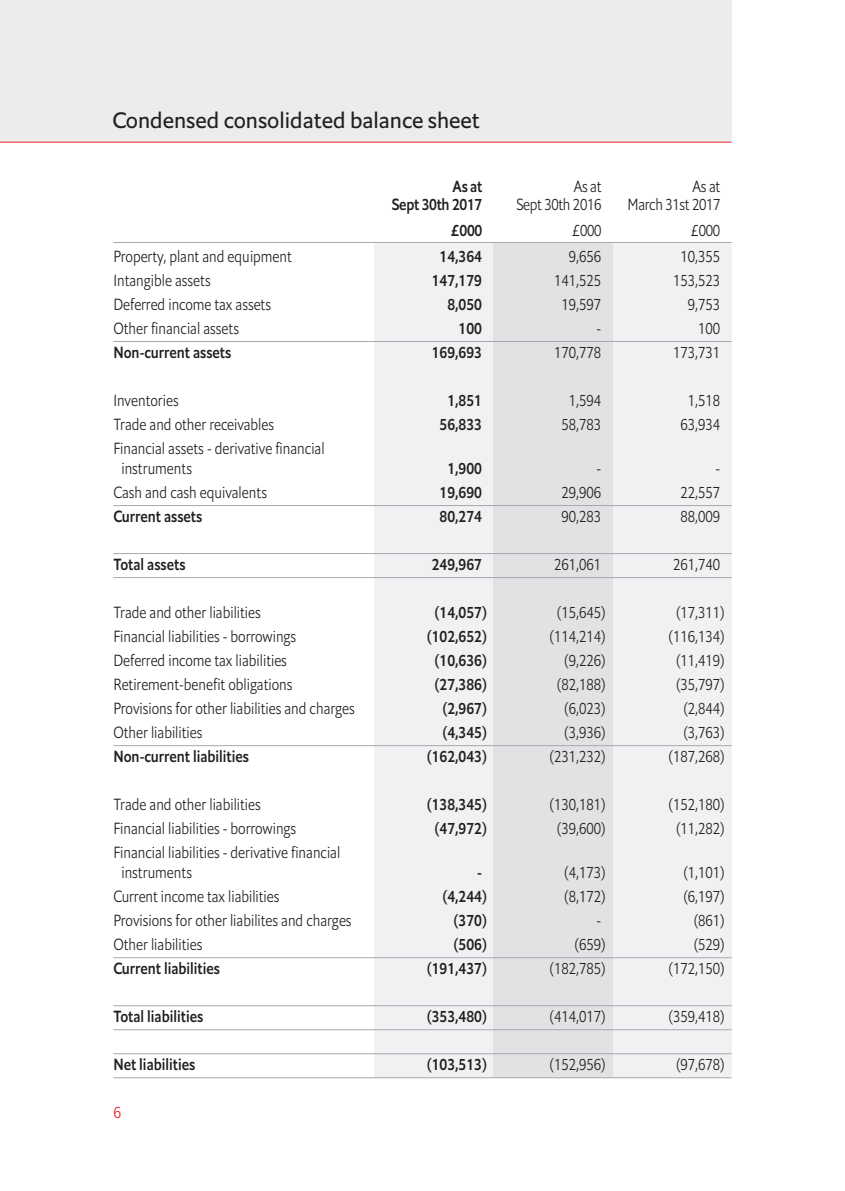
<style>
.page{position:relative;width:845px;height:1191px;background:#fff}
.page>*{position:absolute;margin:0;border:0;box-sizing:border-box;transform-origin:0 0}
.Table_title{font:22px "Econ Sans Reg";color:#231f20}
.TABLE_BODY{font:16px "Econ Sans Cnd Lig";color:#231f20;scale:.95 1}
.TABLE_BODY-2{font:16px "Econ Sans Cnd Med";color:#231f20;scale:.95 1}
.TABLE_HEAD{font:16px "Econ Sans Cnd Lig";letter-spacing:-.02em;color:#231f20;scale:.95 1}
.TABLE_HEAD-2{font:16px "Econ Sans Cnd Med";letter-spacing:-.02em;color:#231f20;scale:.95 1}
.t1{font:16px "Econ Sans Cnd Lig";color:#ee1d23}
</style>
<div class="page">
<div style="left:0;top:0;width:731px;height:142px;background:#ececee"></div>
<hr style="left:0;top:142px;width:731px;height:1px;background:#ee1d23">
<div style="left:374px;top:243px;width:357px;height:834px;background:#f0f1f2"></div>
<div style="left:493px;top:243px;width:119px;height:834px;background:#e1e2e4"></div>
<hr style="left:113px;top:242px;width:618px;height:1px;background:#a8a9ad">
<hr style="left:113px;top:341px;width:618px;height:1px;background:#a8a9ad">
<hr style="left:113px;top:505px;width:618px;height:1px;background:#a8a9ad">
<hr style="left:113px;top:553px;width:618px;height:1px;background:#a8a9ad">
<hr style="left:113px;top:577px;width:618px;height:1px;background:#a8a9ad">
<hr style="left:113px;top:745px;width:618px;height:1px;background:#a8a9ad">
<hr style="left:113px;top:957px;width:618px;height:1px;background:#a8a9ad">
<hr style="left:113px;top:1005px;width:618px;height:1px;background:#a8a9ad">
<hr style="left:113px;top:1029px;width:618px;height:1px;background:#a8a9ad">
<hr style="left:113px;top:1053px;width:618px;height:1px;background:#a8a9ad">
<hr style="left:113px;top:1077px;width:618px;height:1px;background:#a8a9ad">
<p class="Table_title" style="left:112px;top:106px;width:369px">Condensed consolidated balance sheet</p>
<p class="TABLE_HEAD-2" style="left:452px;top:176px;width:33px">As at</p>
<p class="TABLE_HEAD" style="left:574px;top:176px;width:31px">As at</p>
<p class="TABLE_HEAD" style="left:692px;top:176px;width:31px">As at</p>
<p class="TABLE_HEAD-2" style="left:392px;top:194px;width:97px">Sept 30th 2017</p>
<p class="TABLE_HEAD" style="left:516px;top:194px;width:91px">Sept 30th 2016</p>
<p class="TABLE_HEAD" style="left:627px;top:194px;width:99px">March 31st 2017</p>
<p class="TABLE_HEAD-2" style="left:450px;top:220px;width:35px">£000</p>
<p class="TABLE_HEAD" style="left:572px;top:220px;width:33px">£000</p>
<p class="TABLE_HEAD" style="left:690px;top:220px;width:33px">£000</p>
<p class="TABLE_BODY" style="left:113px;top:246px;width:189px">Property, plant and equipment</p>
<p class="TABLE_BODY-2" style="left:439px;top:246px;width:46px">14,364</p>
<p class="TABLE_BODY" style="left:569px;top:246px;width:36px">9,656</p>
<p class="TABLE_BODY" style="left:680px;top:246px;width:43px">10,355</p>
<p class="TABLE_BODY" style="left:113px;top:270px;width:104px">Intangible assets</p>
<p class="TABLE_BODY-2" style="left:432px;top:270px;width:54px">147,179</p>
<p class="TABLE_BODY" style="left:554px;top:270px;width:51px">141,525</p>
<p class="TABLE_BODY" style="left:673px;top:270px;width:51px">153,523</p>
<p class="TABLE_BODY" style="left:113px;top:294px;width:168px">Deferred income tax assets</p>
<p class="TABLE_BODY-2" style="left:447px;top:294px;width:38px">8,050</p>
<p class="TABLE_BODY" style="left:561px;top:294px;width:43px">19,597</p>
<p class="TABLE_BODY" style="left:688px;top:294px;width:36px">9,753</p>
<p class="TABLE_BODY" style="left:113px;top:318px;width:134px">Other financial assets</p>
<p class="TABLE_BODY-2" style="left:458px;top:318px;width:26px">100</p>
<p class="TABLE_BODY" style="left:596px;top:318px;width:7px">-</p>
<p class="TABLE_BODY" style="left:698px;top:318px;width:25px">100</p>
<p class="TABLE_BODY-2" style="left:113px;top:342px;width:126px">Non-current assets</p>
<p class="TABLE_BODY-2" style="left:432px;top:342px;width:54px">169,693</p>
<p class="TABLE_BODY" style="left:554px;top:342px;width:51px">170,778</p>
<p class="TABLE_BODY" style="left:673px;top:342px;width:51px">173,731</p>
<p class="TABLE_BODY" style="left:113px;top:390px;width:70px">Inventories</p>
<p class="TABLE_BODY-2" style="left:447px;top:390px;width:38px">1,851</p>
<p class="TABLE_BODY" style="left:569px;top:390px;width:36px">1,594</p>
<p class="TABLE_BODY" style="left:688px;top:390px;width:36px">1,518</p>
<p class="TABLE_BODY" style="left:113px;top:414px;width:171px">Trade and other receivables</p>
<p class="TABLE_BODY-2" style="left:439px;top:414px;width:46px">56,833</p>
<p class="TABLE_BODY" style="left:561px;top:414px;width:43px">58,783</p>
<p class="TABLE_BODY" style="left:680px;top:414px;width:43px">63,934</p>
<p class="TABLE_BODY" style="left:113px;top:438px;width:224px">Financial assets - derivative financial</p>
<p class="TABLE_BODY" style="left:121px;top:458px;width:76px">instruments</p>
<p class="TABLE_BODY-2" style="left:447px;top:458px;width:38px">1,900</p>
<p class="TABLE_BODY" style="left:596px;top:458px;width:7px">-</p>
<p class="TABLE_BODY" style="left:715px;top:458px;width:7px">-</p>
<p class="TABLE_BODY" style="left:113px;top:482px;width:163px">Cash and cash equivalents</p>
<p class="TABLE_BODY-2" style="left:439px;top:482px;width:46px">19,690</p>
<p class="TABLE_BODY" style="left:561px;top:482px;width:43px">29,906</p>
<p class="TABLE_BODY" style="left:680px;top:482px;width:43px">22,557</p>
<p class="TABLE_BODY-2" style="left:113px;top:506px;width:95px">Current assets</p>
<p class="TABLE_BODY-2" style="left:439px;top:506px;width:46px">80,274</p>
<p class="TABLE_BODY" style="left:561px;top:506px;width:43px">90,283</p>
<p class="TABLE_BODY" style="left:680px;top:506px;width:43px">88,009</p>
<p class="TABLE_BODY-2" style="left:113px;top:554px;width:78px">Total assets</p>
<p class="TABLE_BODY-2" style="left:432px;top:554px;width:54px">249,967</p>
<p class="TABLE_BODY" style="left:554px;top:554px;width:51px">261,061</p>
<p class="TABLE_BODY" style="left:673px;top:554px;width:51px">261,740</p>
<p class="TABLE_BODY" style="left:113px;top:602px;width:157px">Trade and other liabilities</p>
<p class="TABLE_BODY-2" style="left:435px;top:602px;width:56px">(14,057)</p>
<p class="TABLE_BODY" style="left:557px;top:602px;width:52px">(15,645)</p>
<p class="TABLE_BODY" style="left:676px;top:602px;width:52px">(17,311)</p>
<p class="TABLE_BODY" style="left:113px;top:626px;width:194px">Financial liabilities - borrowings</p>
<p class="TABLE_BODY-2" style="left:427px;top:626px;width:64px">(102,652)</p>
<p class="TABLE_BODY" style="left:550px;top:626px;width:60px">(114,214)</p>
<p class="TABLE_BODY" style="left:669px;top:626px;width:60px">(116,134)</p>
<p class="TABLE_BODY" style="left:113px;top:650px;width:184px">Deferred income tax liabilities</p>
<p class="TABLE_BODY-2" style="left:435px;top:650px;width:56px">(10,636)</p>
<p class="TABLE_BODY" style="left:564px;top:650px;width:44px">(9,226)</p>
<p class="TABLE_BODY" style="left:676px;top:650px;width:52px">(11,419)</p>
<p class="TABLE_BODY" style="left:113px;top:674px;width:190px">Retirement-benefit obligations</p>
<p class="TABLE_BODY-2" style="left:435px;top:674px;width:56px">(27,386)</p>
<p class="TABLE_BODY" style="left:557px;top:674px;width:52px">(82,188)</p>
<p class="TABLE_BODY" style="left:676px;top:674px;width:52px">(35,797)</p>
<p class="TABLE_BODY" style="left:113px;top:698px;width:256px">Provisions for other liabilities and charges</p>
<p class="TABLE_BODY-2" style="left:443px;top:698px;width:48px">(2,967)</p>
<p class="TABLE_BODY" style="left:564px;top:698px;width:44px">(6,023)</p>
<p class="TABLE_BODY" style="left:683px;top:698px;width:44px">(2,844)</p>
<p class="TABLE_BODY" style="left:113px;top:722px;width:95px">Other liabilities</p>
<p class="TABLE_BODY-2" style="left:443px;top:722px;width:48px">(4,345)</p>
<p class="TABLE_BODY" style="left:564px;top:722px;width:44px">(3,936)</p>
<p class="TABLE_BODY" style="left:683px;top:722px;width:44px">(3,763)</p>
<p class="TABLE_BODY-2" style="left:113px;top:746px;width:144px">Non-current liabilities</p>
<p class="TABLE_BODY-2" style="left:427px;top:746px;width:64px">(162,043)</p>
<p class="TABLE_BODY" style="left:550px;top:746px;width:60px">(231,232)</p>
<p class="TABLE_BODY" style="left:669px;top:746px;width:60px">(187,268)</p>
<p class="TABLE_BODY" style="left:113px;top:794px;width:157px">Trade and other liabilities</p>
<p class="TABLE_BODY-2" style="left:427px;top:794px;width:64px">(138,345)</p>
<p class="TABLE_BODY" style="left:550px;top:794px;width:60px">(130,181)</p>
<p class="TABLE_BODY" style="left:669px;top:794px;width:60px">(152,180)</p>
<p class="TABLE_BODY" style="left:113px;top:818px;width:194px">Financial liabilities - borrowings</p>
<p class="TABLE_BODY-2" style="left:435px;top:818px;width:56px">(47,972)</p>
<p class="TABLE_BODY" style="left:557px;top:818px;width:52px">(39,600)</p>
<p class="TABLE_BODY" style="left:676px;top:818px;width:52px">(11,282)</p>
<p class="TABLE_BODY" style="left:113px;top:842px;width:240px">Financial liabilities - derivative financial</p>
<p class="TABLE_BODY" style="left:121px;top:862px;width:76px">instruments</p>
<p class="TABLE_BODY-2" style="left:477px;top:862px;width:7px">-</p>
<p class="TABLE_BODY" style="left:564px;top:862px;width:44px">(4,173)</p>
<p class="TABLE_BODY" style="left:683px;top:862px;width:44px">(1,101)</p>
<p class="TABLE_BODY" style="left:113px;top:886px;width:176px">Current income tax liabilities</p>
<p class="TABLE_BODY-2" style="left:443px;top:886px;width:48px">(4,244)</p>
<p class="TABLE_BODY" style="left:564px;top:886px;width:44px">(8,172)</p>
<p class="TABLE_BODY" style="left:683px;top:886px;width:44px">(6,197)</p>
<p class="TABLE_BODY" style="left:113px;top:910px;width:252px">Provisions for other liabilites and charges</p>
<p class="TABLE_BODY-2" style="left:454px;top:910px;width:36px">(370)</p>
<p class="TABLE_BODY" style="left:596px;top:910px;width:7px">-</p>
<p class="TABLE_BODY" style="left:694px;top:910px;width:33px">(861)</p>
<p class="TABLE_BODY" style="left:113px;top:934px;width:95px">Other liabilities</p>
<p class="TABLE_BODY-2" style="left:454px;top:934px;width:36px">(506)</p>
<p class="TABLE_BODY" style="left:575px;top:934px;width:33px">(659)</p>
<p class="TABLE_BODY" style="left:694px;top:934px;width:33px">(529)</p>
<p class="TABLE_BODY-2" style="left:113px;top:958px;width:114px">Current liabilities</p>
<p class="TABLE_BODY-2" style="left:427px;top:958px;width:64px">(191,437)</p>
<p class="TABLE_BODY" style="left:550px;top:958px;width:60px">(182,785)</p>
<p class="TABLE_BODY" style="left:669px;top:958px;width:60px">(172,150)</p>
<p class="TABLE_BODY-2" style="left:113px;top:1006px;width:96px">Total liabilities</p>
<p class="TABLE_BODY-2" style="left:427px;top:1006px;width:64px">(353,480)</p>
<p class="TABLE_BODY" style="left:550px;top:1006px;width:60px">(414,017)</p>
<p class="TABLE_BODY" style="left:669px;top:1006px;width:60px">(359,418)</p>
<p class="TABLE_BODY-2" style="left:113px;top:1054px;width:88px">Net liabilities</p>
<p class="TABLE_BODY-2" style="left:427px;top:1054px;width:64px">(103,513)</p>
<p class="TABLE_BODY" style="left:550px;top:1054px;width:60px">(152,956)</p>
<p class="TABLE_BODY" style="left:676px;top:1054px;width:52px">(97,678)</p>
<p class="t1" style="left:113px;top:1102px;width:9px">6</p>
</div>
